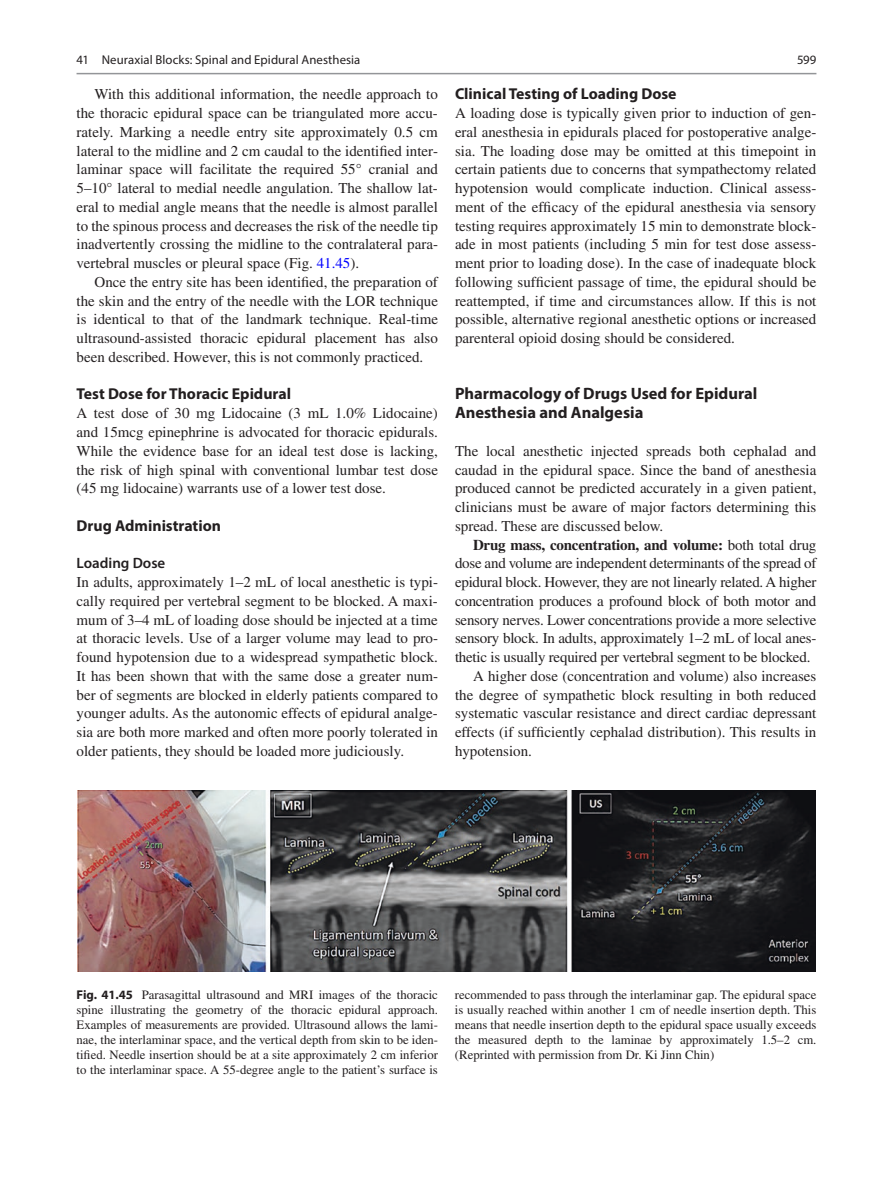
<style>
.page{position:relative;width:893px;height:1187px;background:#fff}
.page>*{position:absolute;margin:0;border:0;box-sizing:border-box;transform-origin:0 0}
.t1{font:700 16.5px/18.8px "Myriad Pro";color:#231f20}
.t2{font:700 15.75px "Myriad Pro";color:#231f20}
.t3{font:15px/18.8px "Times LT Std";color:#231f20;text-align:justify}
.t4{font:700 15px "Times LT Std";letter-spacing:-.015em;color:#231f20}
.t5{font:600 15px "Myriad Pro";color:#231f20}
.t6{font:12.75px/15px "Times LT Std";color:#231f20;text-align:justify}
.t7{font:12.75px "Myriad Pro Regular 3";letter-spacing:.005em;color:#231f20}
.t8{font:12.75px "Myriad Pro";color:#231f20}
.s1{color:#00f}
.s2{font-weight:400}
.s3{font-family:"Myriad Pro";font-weight:700}
</style>
<div class="page">
<img style="left:77px;top:790px;width:739px;height:181px">
<hr style="left:77px;top:73px;width:739px;height:1px;background:#939598">
<p class="t7" style="left:77px;top:52px;width:285px">41 Neuraxial Blocks: Spinal and Epidural Anesthesia</p>
<p class="t3" style="left:77px;top:85px;width:363px;text-indent:18px">With this additional information, the needle approach to the thoracic epidural space can be triangulated more accu&shy;rately. Marking a needle entry site approximately 0.5 cm lateral to the midline and 2 cm caudal to the identified inter&shy;laminar space will facilitate the required 55° cranial and 5–10° lateral to medial needle angulation. The shallow lat&shy;eral to medial angle means that the needle is almost parallel to the spinous process and decreases the risk of the needle tip inadvertently crossing the midline to the contralateral para&shy;vertebral muscles or pleural space (Fig. <span class="s1">41.45</span>).</p>
<p class="t3" style="left:77px;top:272px;width:363px;text-indent:18px">Once the entry site has been identified, the preparation of the skin and the entry of the needle with the LOR technique is identical to that of the landmark technique. Real-time ultrasound-assisted thoracic epidural placement has also been described. However, this is not commonly practiced.</p>
<p class="t2" style="left:77px;top:384px;width:216px">Test Dose for Thoracic Epidural</p>
<p class="t3" style="left:77px;top:404px;width:363px">A test dose of 30 mg Lidocaine (3 mL 1.0% Lidocaine) and 15mcg epinephrine is advocated for thoracic epidurals.<br>While the evidence base for an ideal test dose is lacking, the risk of high spinal with conventional lumbar test dose (45 mg lidocaine) warrants use of a lower test dose.</p>
<p class="t2" style="left:77px;top:515px;width:146px">Drug Administration</p>
<p class="t5" style="left:77px;top:553px;width:90px">Loading Dose</p>
<p class="t3" style="left:77px;top:572px;width:363px">In adults, approximately 1–2 mL of local anesthetic is typi&shy;cally required per vertebral segment to be blocked. A maxi&shy;mum of 3–4 mL of loading dose should be injected at a time at thoracic levels. Use of a larger volume may lead to pro&shy;found hypotension due to a widespread sympathetic block.<br>It has been shown that with the same dose a greater num&shy;ber of segments are blocked in elderly patients compared to younger adults. As the autonomic effects of epidural analge&shy;sia are both more marked and often more poorly tolerated in older patients, they should be loaded more judiciously.</p>
<p class="t8" style="left:797px;top:52px;width:21px">599</p>
<p class="t2" style="left:455px;top:84px;width:223px">Clinical Testing of Loading Dose</p>
<p class="t3" style="left:455px;top:104px;width:363px">A loading dose is typically given prior to induction of gen&shy;eral anesthesia in epidurals placed for postoperative analge&shy;sia. The loading dose may be omitted at this timepoint in certain patients due to concerns that sympathectomy related hypotension would complicate induction. Clinical assess&shy;ment of the efficacy of the epidural anesthesia via sensory testing requires approximately 15 min to demonstrate block&shy;ade in most patients (including 5 min for test dose assess&shy;ment prior to loading dose). In the case of inadequate block following sufficient passage of time, the epidural should be reattempted, if time and circumstances allow. If this is not possible, alternative regional anesthetic options or increased parenteral opioid dosing should be considered.</p>
<p class="t1" style="left:455px;top:384px;width:304px">Pharmacology of Drugs Used for Epidural<br>Anesthesia and Analgesia</p>
<p class="t3" style="left:455px;top:441px;width:363px">The local anesthetic injected spreads both cephalad and caudad in the epidural space. Since the band of anesthesia produced cannot be predicted accurately in a given patient, clinicians must be aware of major factors determining this spread. These are discussed below.</p>
<p class="t4" style="left:473px;top:535px;width:345px">Drug mass, concentration, and volume: <span class="s2">both total drug</span></p>
<p class="t3" style="left:455px;top:554px;width:363px">dose and volume are independent determinants of the spread of</p>
<p class="t3" style="left:455px;top:572px;width:363px">epidural block. However, they are not linearly related. A higher</p>
<p class="t3" style="left:455px;top:591px;width:363px">concentration produces a profound block of both motor and</p>
<p class="t3" style="left:455px;top:610px;width:363px">sensory nerves. Lower concentrations provide a more selective</p>
<p class="t3" style="left:455px;top:629px;width:363px">sensory block. In adults, approximately 1–2 mL of local anes-</p>
<p class="t3" style="left:455px;top:647px;width:357px">thetic is usually required per vertebral segment to be blocked.</p>
<p class="t3" style="left:473px;top:666px;width:345px">A higher dose (concentration and volume) also increases</p>
<p class="t3" style="left:455px;top:685px;width:363px">the degree of sympathetic block resulting in both reduced</p>
<p class="t3" style="left:455px;top:704px;width:363px">systematic vascular resistance and direct cardiac depressant</p>
<p class="t3" style="left:455px;top:722px;width:363px">effects (if sufficiently cephalad distribution). This results in</p>
<p class="t3" style="left:455px;top:741px;width:79px">hypotension.</p>
<p class="t6" style="left:77px;top:987px;width:363px"><span class="s3">Fig. 41.45</span> Parasagittal ultrasound and MRI images of the thoracic spine illustrating the geometry of the thoracic epidural approach.<br>Examples of measurements are provided. Ultrasound allows the lami&shy;nae, the interlaminar space, and the vertical depth from skin to be iden&shy;tified. Needle insertion should be at a site approximately 2 cm inferior to the interlaminar space. A 55-degree angle to the patient’s surface is</p>
<p class="t6" style="left:455px;top:987px;width:363px">recommended to pass through the interlaminar gap. The epidural space is usually reached within another 1 cm of needle insertion depth. This means that needle insertion depth to the epidural space usually exceeds the measured depth to the laminae by approximately 1.5–2 cm. (Reprinted with permission from Dr. Ki Jinn Chin)</p>
</div>
